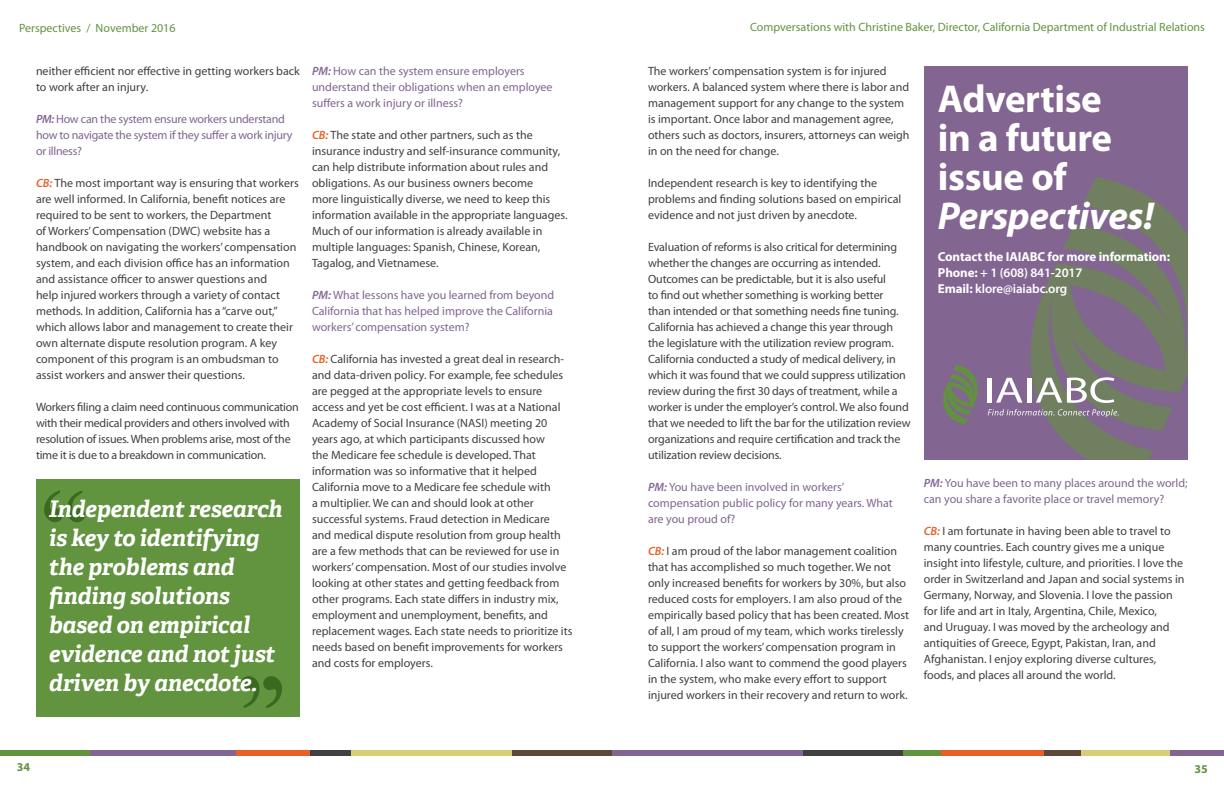
<style>
.page{position:relative;width:1224px;height:792px;background:#fff}
.page>*{position:absolute;margin:0;border:0;box-sizing:border-box;transform-origin:0 0}
.t1{font:700 39px/39px "Myriad Pro";letter-spacing:-.01em;color:#fff}
.t2{font:italic 700 39px "Myriad Pro";letter-spacing:-.01em;color:#fff}
.t3{font:italic 700 23px/29px "Adelle";letter-spacing:-.01em;color:#fff}
.t4{font:700 13px/16px "Myriad Pro";letter-spacing:-.01em;color:#fff}
.t5{font:12px/16px "Myriad Pro";color:#404041}
.t6{font:12px/16px "Myriad Pro";color:#826591}
.t7{font:12px/16px "Myriad Pro";letter-spacing:-.02em;color:#404041}
.t8{font:12px "Myriad Pro";color:#62933f}
.t9{font:12px/16px "Myriad Pro";letter-spacing:-.02em;color:#826591}
.t10{font:700 12px "Myriad Pro";color:#62933f}
.s1{font-weight:600;font-style:italic}
.s2{font-weight:600;font-style:italic;color:#e86027}
.s3{font-weight:600}
</style>
<div class="page">
<div style="left:0;top:750px;width:96px;height:6px;background:#62933f"></div>
<div style="left:90px;top:750px;width:154px;height:6px;background:#826591"></div>
<div style="left:236px;top:750px;width:75px;height:6px;background:#e86027"></div>
<div style="left:351px;top:750px;width:162px;height:6px;background:#dacd7a"></div>
<div style="left:311px;top:750px;width:40px;height:6px;background:#404041"></div>
<div style="left:513px;top:750px;width:99px;height:6px;background:#5d4738"></div>
<div style="left:612px;top:750px;width:192px;height:6px;background:#826591"></div>
<div style="left:804px;top:750px;width:99px;height:6px;background:#404041"></div>
<div style="left:903px;top:750px;width:38px;height:6px;background:#62933f"></div>
<div style="left:941px;top:750px;width:132px;height:6px;background:#e86027"></div>
<div style="left:1076px;top:750px;width:148px;height:6px;background:#dacd7a"></div>
<div style="left:1044px;top:750px;width:37px;height:6px;background:#5d4738"></div>
<div style="left:1171px;top:750px;width:53px;height:6px;background:#826591"></div>
<div style="left:924px;top:66px;width:264px;height:393px;background:#826591"></div>
<svg style="left:1030px;top:177px;width:158px;height:282px"></svg>
<svg style="left:943px;top:365px;width:176px;height:59px"></svg>
<div style="left:36px;top:480px;width:264px;height:237px;background:#62933f"></div>
<svg style="left:44px;top:490px;width:41px;height:32px"></svg>
<svg style="left:241px;top:676px;width:41px;height:32px"></svg>
<p class="t8" style="left:19px;top:21px;width:158px">Perspectives / November 2016</p>
<p class="t8" style="left:750px;top:19px;width:456px">Compversations with Christine Baker, Director, California Department of Industrial Relations</p>
<p class="t5" style="left:36px;top:63px;width:265px">neither efficient nor effective in getting workers back to work after an injury.</p>
<p class="t9" style="left:36px;top:111px;width:258px"><span class="s1">PM:</span> How can the system ensure workers understand how to navigate the system if they suffer a work injury or illness?</p>
<p class="t5" style="left:36px;top:175px;width:264px"><span class="s2">CB:</span> The most important way is ensuring that workers are well informed. In California, benefit notices are required to be sent to workers, the Department<br>of Workers’ Compensation (DWC) website has a handbook on navigating the workers’ compensation system, and each division office has an information and assistance officer to answer questions and<br>help injured workers through a variety of contact methods. In addition, California has a “carve out,” which allows labor and management to create their own alternate dispute resolution program. A key component of this program is an ombudsman to assist workers and answer their questions.</p>
<p class="t7" style="left:36px;top:399px;width:264px">Workers filing a claim need continuous communication with their medical providers and others involved with resolution of issues. When problems arise, most of the time it is due to a breakdown in communication.</p>
<h2 class="t3" style="left:49px;top:495px;width:235px">Independent research is key to identifying the problems and finding solutions based on empirical evidence and not just driven by anecdote.</h2>
<p class="t6" style="left:312px;top:63px;width:242px"><span class="s1">PM:</span> How can the system ensure employers understand their obligations when an employee suffers a work injury or illness?</p>
<p class="t5" style="left:312px;top:127px;width:257px"><span class="s2">CB:</span> The state and other partners, such as the insurance industry and self-insurance community, can help distribute information about rules and obligations. As our business owners become<br>more linguistically diverse, we need to keep this information available in the appropriate languages.<br>Much of our information is already available in multiple languages: Spanish, Chinese, Korean, Tagalog, and Vietnamese.</p>
<p class="t6" style="left:312px;top:287px;width:244px;text-align:justify"><span class="s1">PM:</span> What lessons have you learned from beyond California that has helped improve the California workers’ compensation system?</p>
<p class="t5" style="left:312px;top:351px;width:262px"><span class="s2">CB:</span> California has invested a great deal in research&shy;and data-driven policy. For example, fee schedules are pegged at the appropriate levels to ensure access and yet be cost efficient. I was at a National Academy of Social Insurance (NASI) meeting 20 years ago, at which participants discussed how<br>the Medicare fee schedule is developed. That information was so informative that it helped California move to a Medicare fee schedule with<br>a multiplier. We can and should look at other successful systems. Fraud detection in Medicare<br>and medical dispute resolution from group health are a few methods that can be reviewed for use in workers’ compensation. Most of our studies involve looking at other states and getting feedback from other programs. Each state differs in industry mix, employment and unemployment, benefits, and replacement wages. Each state needs to prioritize its needs based on benefit improvements for workers and costs for employers.</p>
<p class="t5" style="left:648px;top:63px;width:263px">The workers’ compensation system is for injured workers. A balanced system where there is labor and management support for any change to the system is important. Once labor and management agree, others such as doctors, insurers, attorneys can weigh in on the need for change.</p>
<p class="t5" style="left:648px;top:175px;width:255px">Independent research is key to identifying the problems and finding solutions based on empirical evidence and not just driven by anecdote.</p>
<p class="t5" style="left:648px;top:239px;width:264px">Evaluation of reforms is also critical for determining whether the changes are occurring as intended.<br>Outcomes can be predictable, but it is also useful<br>to find out whether something is working better<br>than intended or that something needs fine tuning.<br>California has achieved a change this year through the legislature with the utilization review program.<br>California conducted a study of medical delivery, in which it was found that we could suppress utilization review during the first 30 days of treatment, while a worker is under the employer’s control. We also found that we needed to lift the bar for the utilization review organizations and require certification and track the utilization review decisions.</p>
<p class="t6" style="left:648px;top:479px;width:246px"><span class="s1">PM:</span> You have been involved in workers’ compensation public policy for many years. What are you proud of?</p>
<p class="t5" style="left:648px;top:543px;width:263px"><span class="s2">CB:</span> I am proud of the labor management coalition that has accomplished so much together. We not only increased benefits for workers by 30%, but also reduced costs for employers. I am also proud of the empirically based policy that has been created. Most of all, I am proud of my team, which works tirelessly to support the workers’ compensation program in California. I also want to commend the good players in the system, who make every effort to support injured workers in their recovery and return to work.</p>
<h1 class="t1" style="left:938px;top:78px;width:176px">Advertise in a future issue of</h1>
<h1 class="t2" style="left:938px;top:190px;width:217px">Perspectives!</h1>
<p class="t4" style="left:938px;top:248px;width:234px">Contact the IAIABC for more information:<br>Phone: <span class="s3">+ 1 (608) 841-2017<br></span>Email: <span class="s3">klore@iaiabc.org</span></p>
<p class="t6" style="left:924px;top:475px;width:265px"><span class="s1">PM:</span> You have been to many places around the world; can you share a favorite place or travel memory?</p>
<p class="t5" style="left:924px;top:523px;width:262px"><span class="s2">CB:</span> I am fortunate in having been able to travel to many countries. Each country gives me a unique insight into lifestyle, culture, and priorities. I love the order in Switzerland and Japan and social systems in Germany, Norway, and Slovenia. I love the passion for life and art in Italy, Argentina, Chile, Mexico,<br>and Uruguay. I was moved by the archeology and antiquities of Greece, Egypt, Pakistan, Iran, and Afghanistan. I enjoy exploring diverse cultures, foods, and places all around the world.</p>
<p class="t10" style="left:17px;top:759px;width:15px">34</p>
<p class="t10" style="left:1194px;top:761px;width:15px">35</p>
</div>
